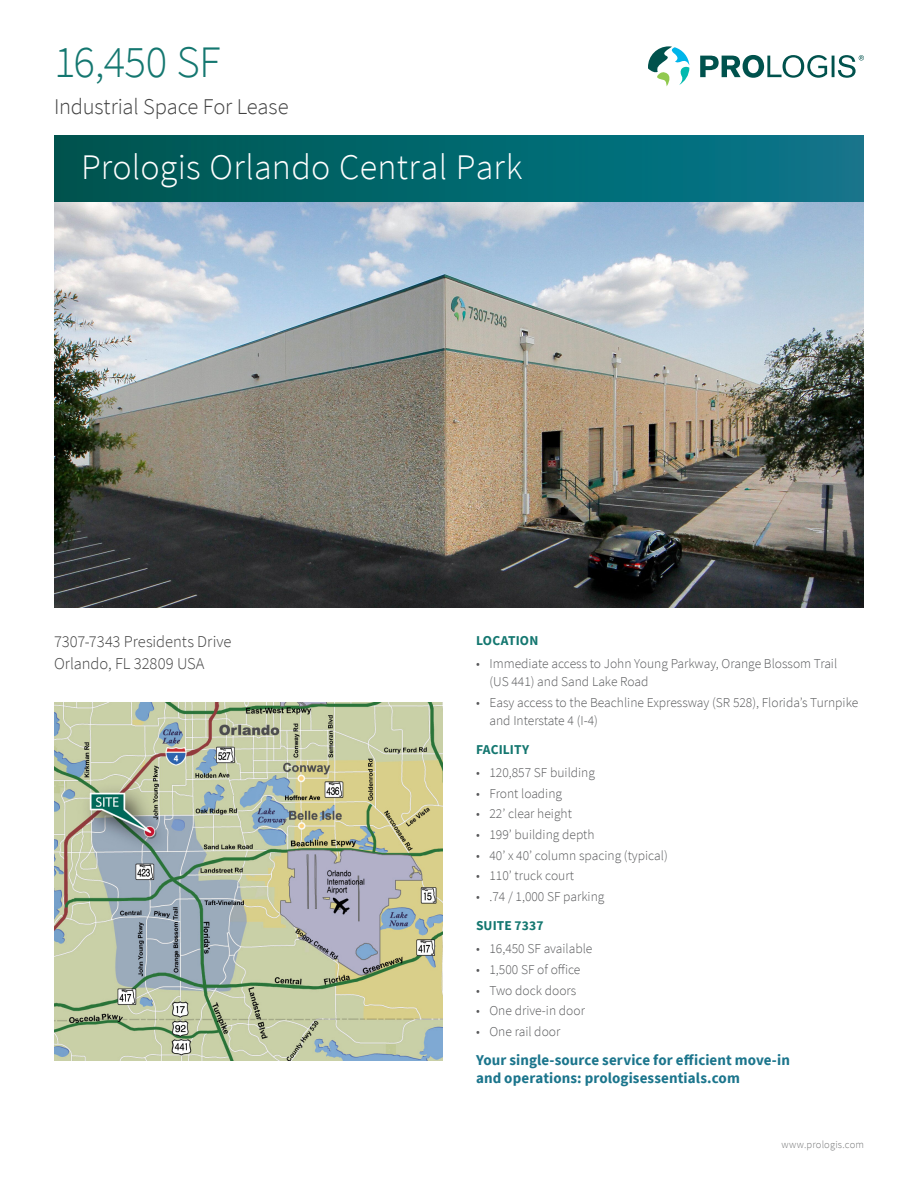
<style>
.page{position:relative;width:918px;height:1188px;background:#fff}
.page>*{position:absolute;margin:0;border:0;box-sizing:border-box;transform-origin:0 0}
.SF{font:300 45px "Source Sans Pro";letter-spacing:-.02em;color:#147770}
.Prologis_Park_Name{font:300 36px "Source Sans Pro";letter-spacing:.005em;color:#fff}
.Lease_Description{font:300 22.5px "Source Sans Pro";letter-spacing:-.01em;color:#414141}
.Address{font:300 16.5px/22.5px "Source Sans Pro";color:#414141}
.Essentials_text{font:700 15px/18px "Source Sans Pro";letter-spacing:.005em;color:#1b758c}
.bullet_points-body{font:300 13.5px/18px "Source Sans Pro";color:#57585a}
.Body_Headings{font:700 13.5px "Source Sans Pro";letter-spacing:.01em;color:#147770}
.Footer_Text{font:300 10.5px "Source Sans Pro";letter-spacing:.015em;color:#747576}
</style>
<div class="page">
<svg style="left:648px;top:46px;width:41px;height:40px"></svg>
<svg style="left:700px;top:55px;width:164px;height:23px"></svg>
<div style="left:54px;top:135px;width:810px;height:67px;background:linear-gradient(to right,#00554e,#09788d)"></div>
<img style="left:54px;top:202px;width:810px;height:406px">
<img style="left:54px;top:702px;width:388px;height:359px">
<p class="SF" style="left:54px;top:34px;width:168px">16,450 SF</p>
<p class="Lease_Description" style="left:54px;top:93px;width:236px">Industrial Space For Lease</p>
<p class="Prologis_Park_Name" style="left:81px;top:145px;width:443px">Prologis Orlando Central Park</p>
<p class="Address" style="left:54px;top:630px;width:179px">7307-7343 Presidents Drive<br>Orlando, FL 32809 USA</p>
<p class="Body_Headings" style="left:476px;top:631px;width:64px">LOCATION</p>
<p class="bullet_points-body" style="left:490px;top:655px;width:349px;text-indent:-14px">• Immediate access to John Young Parkway, Orange Blossom Trail (US 441) and Sand Lake Road</p>
<p class="bullet_points-body" style="left:490px;top:693px;width:370px;text-indent:-14px">• Easy access to the Beachline Expressway (SR 528), Florida’s Turnpike and Interstate 4 (I-4)</p>
<p class="Body_Headings" style="left:476px;top:740px;width:55px">FACILITY</p>
<p class="bullet_points-body" style="left:476px;top:763px;width:121px">• 120,857 SF building</p>
<p class="bullet_points-body" style="left:476px;top:784px;width:88px">• Front loading</p>
<p class="bullet_points-body" style="left:476px;top:805px;width:97px">• 22’ clear height</p>
<p class="bullet_points-body" style="left:476px;top:826px;width:120px">• 199’ building depth</p>
<p class="bullet_points-body" style="left:476px;top:846px;width:193px">• 40’ x 40’ column spacing (typical)</p>
<p class="bullet_points-body" style="left:476px;top:867px;width:99px">• 110’ truck court</p>
<p class="bullet_points-body" style="left:476px;top:888px;width:130px">• .74 / 1,000 SF parking</p>
<p class="Body_Headings" style="left:476px;top:916px;width:69px">SUITE 7337</p>
<p class="bullet_points-body" style="left:476px;top:940px;width:118px">• 16,450 SF available</p>
<p class="bullet_points-body" style="left:476px;top:961px;width:106px">• 1,500 SF of office</p>
<p class="bullet_points-body" style="left:476px;top:981px;width:102px">• Two dock doors</p>
<p class="bullet_points-body" style="left:476px;top:1002px;width:111px">• One drive-in door</p>
<p class="bullet_points-body" style="left:476px;top:1023px;width:86px">• One rail door</p>
<p class="Essentials_text" style="left:476px;top:1051px;width:316px">Your single-source service for efficient move-in and operations: prologisessentials.com</p>
<p class="Footer_Text" style="left:782px;top:1138px;width:84px">www.prologis.com</p>
</div>
